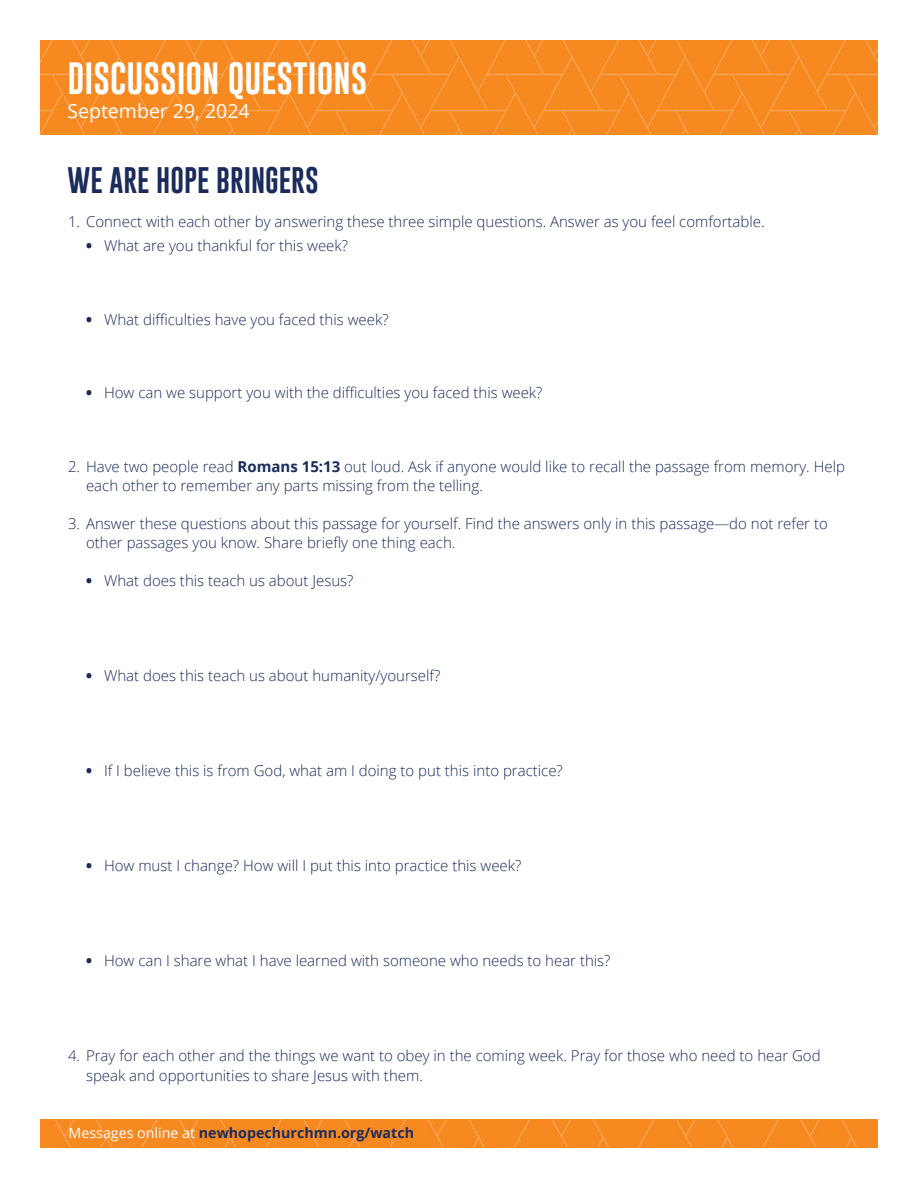
<style>
.page{position:relative;width:918px;height:1188px;background:#fff}
.page>*{position:absolute;margin:0;border:0;box-sizing:border-box;transform-origin:0 0}
.t1{font:33px "Gobold";color:#fff}
.t2{font:27px "Gobold";color:#1a2b5c}
.t3{font:19.5px "Open Sans";color:#fff}
.Discussion_Questions_8_10{font:300 15px/19.5px "Open Sans";color:#1a2b5c}
.t4{font:700 14.25px "Open Sans";color:#1a2b5c}
.s1{font-weight:800}
.s2{font-weight:700}
.s3{font-weight:400;color:#fff}
</style>
<div class="page">
<div style="left:40px;top:1119px;width:838px;height:29px;background:#f68920"></div>
<img style="left:40px;top:40px;width:838px;height:95px">
<p class="t1" style="left:68px;top:57px;width:301px">DISCUSSION QUESTIONS</p>
<p class="t3" style="left:68px;top:98px;width:184px">September 29, 2024</p>
<p class="t2" style="left:68px;top:163px;width:253px">WE ARE HOPE BRINGERS</p>
<p class="Discussion_Questions_8_10" style="left:68px;top:212px;width:698px">1. Connect with each other by answering these three simple questions. Answer as you feel comfortable.</p>
<p class="Discussion_Questions_8_10" style="left:86px;top:236px;width:264px"><span class="s1">•</span> What are you thankful for this week?</p>
<p class="Discussion_Questions_8_10" style="left:86px;top:309px;width:304px"><span class="s1">•</span> What difficulties have you faced this week?</p>
<p class="Discussion_Questions_8_10" style="left:86px;top:383px;width:458px"><span class="s1">•</span> How can we support you with the difficulties you faced this week?</p>
<p class="Discussion_Questions_8_10" style="left:86px;top:456px;width:761px;text-indent:-18px">2. Have two people read <span class="s2">Romans 15:13</span> out loud. Ask if anyone would like to recall the passage from memory. Help each other to remember any parts missing from the telling.</p>
<p class="Discussion_Questions_8_10" style="left:86px;top:513px;width:743px;text-indent:-18px">3. Answer these questions about this passage for yourself. Find the answers only in this passage—do not refer to other passages you know. Share briefly one thing each.</p>
<p class="Discussion_Questions_8_10" style="left:86px;top:570px;width:269px"><span class="s1">•</span> What does this teach us about Jesus?</p>
<p class="Discussion_Questions_8_10" style="left:86px;top:665px;width:356px"><span class="s1">•</span> What does this teach us about humanity/yourself?</p>
<p class="Discussion_Questions_8_10" style="left:86px;top:761px;width:478px"><span class="s1">•</span> If I believe this is from God, what am I doing to put this into practice?</p>
<p class="Discussion_Questions_8_10" style="left:86px;top:856px;width:437px"><span class="s1">•</span> How must I change? How will I put this into practice this week?</p>
<p class="Discussion_Questions_8_10" style="left:86px;top:951px;width:526px"><span class="s1">•</span> How can I share what I have learned with someone who needs to hear this?</p>
<p class="Discussion_Questions_8_10" style="left:86px;top:1046px;width:736px;text-indent:-18px">4. Pray for each other and the things we want to obey in the coming week. Pray for those who need to hear God speak and opportunities to share Jesus with them.</p>
<p class="t4" style="left:69px;top:1123px;width:347px"><span class="s3">Messages online at</span> newhopechurchmn.org/watch</p>
</div>
